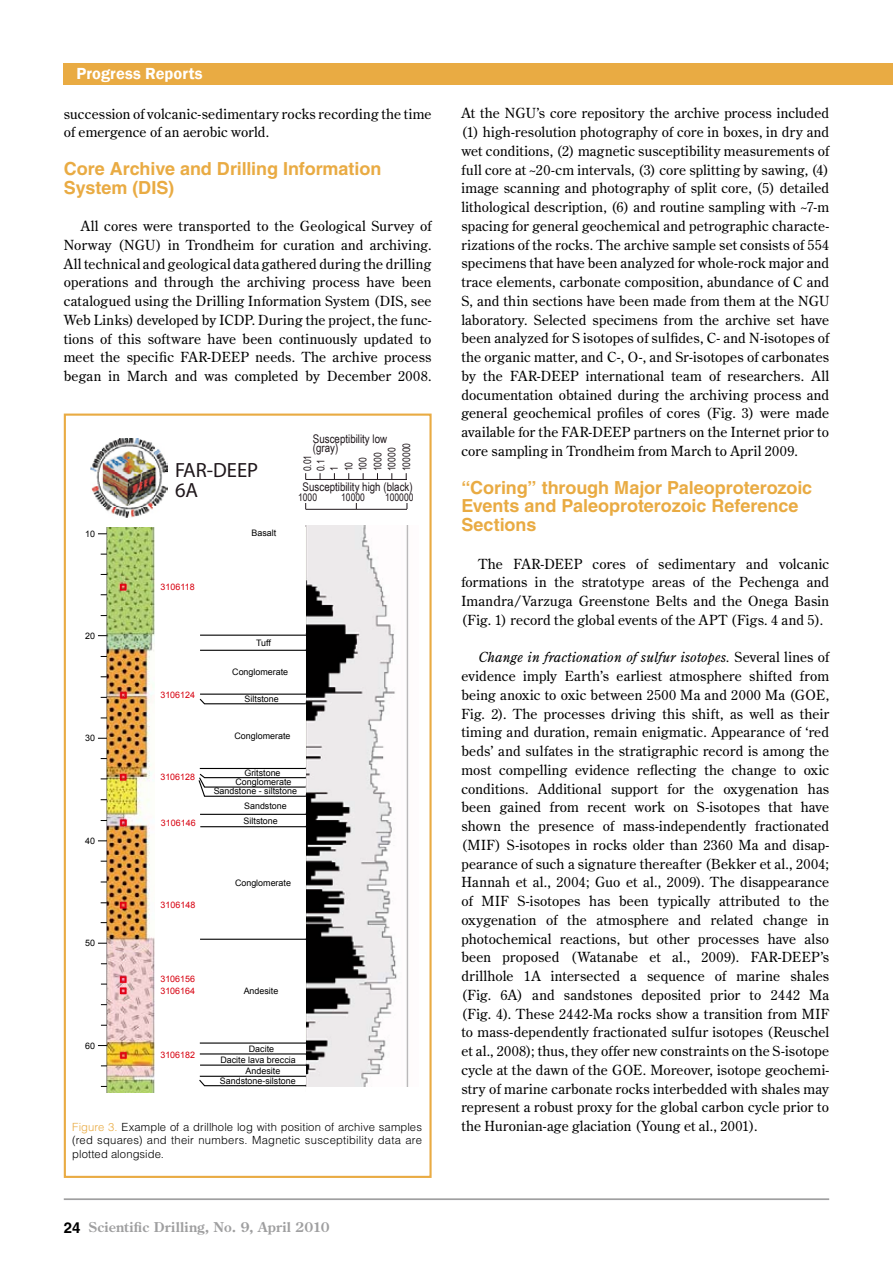
<style>
.page{position:relative;width:893px;height:1263px;background:#fff}
.page>*{position:absolute;margin:0;border:0;box-sizing:border-box;transform-origin:0 0}
.t1{font:900 20.55px/20.4px "Arial";color:#1f171b}
.t2{font:700 18px/18.8px "Helvetica LT Std";letter-spacing:-.005em;color:#e9ab43}
.t3{font:600 16.5px "Franklin Gothic";letter-spacing:.005em;color:#fff}
.t4{font:13.8px/18.8px "Century Old Style Std";letter-spacing:.015em;color:#000;text-align:justify}
.t5{font:700 13.5px "Century Old Style Std";letter-spacing:.02em;color:#9f9fa0}
.t6{font:11.85px/9.4px "Arial Narrow";color:#1f171b}
.t7{font:300 11.25px/13.5px "Helvetica LT Std";letter-spacing:.01em;color:#000}
.t8{font:10.35px/13.4px "Arial Narrow";color:#1f171b}
.t9{font:8.85px/15.1px "Arial";color:#000}
.t10{font:8.85px/11.7px "Arial";color:#d70010}
.s1{font-style:italic}
.s2{color:#e9ab43}
.s3{font-family:"Helvetica LT Std";font-size:15px;color:#000}
</style>
<div class="page">
<hr style="left:64px;top:1198px;width:765px;height:2px;background:#9f9fa0">
<div style="left:64px;top:64px;width:829px;height:21px;background:#e9ab43"></div>
<div style="left:64px;top:414px;width:368px;height:764px;border:2px solid #e9ab43"></div>
<img style="left:305px;top:526px;width:104px;height:561px">
<img style="left:107px;top:528px;width:199px;height:564px">
<hr style="left:306px;top:479px;width:101px;height:1px;background:#1f171b">
<hr style="left:306px;top:509px;width:101px;height:1px;background:#1f171b">
<img style="left:90px;top:439px;width:78px;height:78px">
<div style="left:156px;top:521px;width:148px;height:575px;background:#fff"></div>
<svg style="left:98px;top:527px;width:9px;height:566px"></svg>
<svg style="left:120px;top:584px;width:6px;height:6px"></svg>
<div style="left:120px;top:692px;width:7px;height:7px;border:1px solid #e60013"></div>
<div style="left:120px;top:774px;width:6px;height:7px;border:1px solid #e60013"></div>
<div style="left:120px;top:820px;width:7px;height:6px;border:1px solid #e60013"></div>
<svg style="left:120px;top:902px;width:6px;height:6px"></svg>
<div style="left:120px;top:976px;width:6px;height:7px;border:1px solid #e60013"></div>
<div style="left:120px;top:987px;width:6px;height:7px;border:1px solid #e60013"></div>
<div style="left:120px;top:1052px;width:7px;height:7px;border:1px solid #e60013"></div>
<hr style="left:200px;top:1042px;width:106px;height:1px;background:#000">
<hr style="left:200px;top:1053px;width:106px;height:1px;background:#000">
<hr style="left:200px;top:1064px;width:106px;height:2px;background:#000">
<hr style="left:200px;top:1076px;width:106px;height:1px;background:#000">
<svg style="left:199px;top:1078px;width:108px;height:9px"></svg>
<hr style="left:200px;top:939px;width:106px;height:1px;background:#000">
<hr style="left:200px;top:826px;width:106px;height:1px;background:#000">
<svg style="left:198px;top:773px;width:109px;height:24px"></svg>
<hr style="left:200px;top:768px;width:106px;height:1px;background:#000">
<svg style="left:199px;top:697px;width:108px;height:8px"></svg>
<hr style="left:200px;top:693px;width:106px;height:2px;background:#000">
<hr style="left:200px;top:814px;width:106px;height:1px;background:#000">
<hr style="left:200px;top:635px;width:106px;height:1px;background:#000">
<hr style="left:200px;top:650px;width:106px;height:1px;background:#000">
<p class="t3" style="left:77px;top:63px;width:128px">Progress Reports</p>
<p class="t4" style="left:64px;top:104px;width:369px">succession of volcanic-sedimentary rocks recording the time of emergence of an aerobic world.</p>
<h2 class="t2" style="left:64px;top:159px;width:319px">Core Archive and Drilling Information<br>System (DIS)</h2>
<p class="t4" style="left:64px;top:216px;width:369px;text-indent:17px">All cores were transported to the Geological Survey of Norway (NGU) in Trondheim for curation and archiving.<br>All technical and geological data gathered during the drilling operations and through the archiving process have been catalogued using the Drilling Information System (DIS, see Web Links) developed by ICDP. During the project, the func&shy;tions of this software have been continuously updated to meet the specific FAR-DEEP needs. The archive process began in March and was completed by December 2008.</p>
<p class="t9" style="left:85px;top:526px;width:11px">10</p>
<p class="t9" style="left:85px;top:628px;width:11px">20</p>
<p class="t9" style="left:85px;top:731px;width:11px">30</p>
<p class="t9" style="left:85px;top:833px;width:11px">40</p>
<p class="t9" style="left:85px;top:936px;width:11px">50</p>
<p class="t9" style="left:85px;top:1038px;width:11px">60</p>
<h1 class="t1" style="left:175px;top:459px;width:85px">FAR-DEEP<br>6A</h1>
<p class="t10" style="left:161px;top:581px;width:36px">3106118</p>
<p class="t9" style="left:252px;top:525px;width:26px">Basalt</p>
<p class="t6" style="left:313px;top:434px;width:76px">Susceptibility low (gray)</p>
<p class="t6" style="left:303px;top:482px;width:112px">Susceptibility high (black)</p>
<p class="t8" style="left:399px;top:471px;width:30px;rotate:-90deg">100000</p>
<p class="t8" style="left:385px;top:490px;width:30px">100000</p>
<p class="t8" style="left:385px;top:471px;width:25px;rotate:-90deg">10000</p>
<p class="t8" style="left:301px;top:471px;width:18px;rotate:-90deg">0.01<br>0.1<br>1</p>
<p class="t8" style="left:341px;top:471px;width:20px;line-height:14.4px;rotate:-90deg">10<br>100<br>1000</p>
<p class="t8" style="left:298px;top:490px;width:20px">1000</p>
<p class="t8" style="left:341px;top:490px;width:25px">10000</p>
<p class="t10" style="left:160px;top:689px;width:36px">3106124</p>
<p class="t9" style="left:256px;top:635px;width:16px">Tuff</p>
<p class="t9" style="left:232px;top:665px;width:58px">Conglomerate</p>
<p class="t9" style="left:245px;top:691px;width:36px">Siltstone</p>
<p class="t10" style="left:160px;top:771px;width:36px">3106128</p>
<p class="t10" style="left:161px;top:817px;width:36px">3106146</p>
<p class="t9" style="left:234px;top:728px;width:58px">Conglomerate</p>
<p class="t9" style="left:235px;top:775px;width:58px">Conglomerate</p>
<p class="t9" style="left:244px;top:765px;width:38px">Gritstone</p>
<p class="t9" style="left:244px;top:798px;width:45px">Sandstone<br>Siltstone</p>
<p class="t9" style="left:214px;top:784px;width:85px">Sandstone - siltstone</p>
<p class="t10" style="left:161px;top:899px;width:36px">3106148</p>
<p class="t9" style="left:235px;top:875px;width:58px">Conglomerate</p>
<p class="t10" style="left:160px;top:973px;width:36px">3106156<br>3106164</p>
<p class="t10" style="left:160px;top:1049px;width:36px">3106182</p>
<p class="t9" style="left:244px;top:983px;width:36px">Andesite</p>
<p class="t9" style="left:249px;top:1041px;width:27px">Dacite</p>
<p class="t9" style="left:246px;top:1063px;width:36px">Andesite</p>
<p class="t9" style="left:220px;top:1052px;width:77px">Dacite lava breccia</p>
<p class="t9" style="left:220px;top:1073px;width:77px">Sandstone-silstone</p>
<p class="t4" style="left:461px;top:104px;width:369px">At the NGU’s core repository the archive process included (1) high-resolution photography of core in boxes, in dry and wet conditions, (2) magnetic susceptibility measurements of full core at ~20-cm intervals, (3) core splitting by sawing, (4) image scanning and photography of split core, (5) detailed lithological description, (6) and routine sampling with ~7-m spacing for general geochemical and petrographic characte&shy;rizations of the rocks. The archive sample set consists of 554 specimens that have been analyzed for whole-rock major and trace elements, carbonate composition, abundance of C and S, and thin sections have been made from them at the NGU laboratory. Selected specimens from the archive set have been analyzed for S isotopes of sulfides, C- and N-isotopes of the organic matter, and C-, O-, and Sr-isotopes of carbonates by the FAR-DEEP international team of researchers. All documentation obtained during the archiving process and general geochemical profiles of cores (Fig. 3) were made available for the FAR-DEEP partners on the Internet prior to core sampling in Trondheim from March to April 2009.</p>
<h2 class="t2" style="left:461px;top:478px;width:352px">“Coring” through Major Paleoproterozoic<br>Events and Paleoproterozoic Reference<br>Sections</h2>
<p class="t4" style="left:461px;top:554px;width:369px;text-indent:17px">The FAR-DEEP cores of sedimentary and volcanic formations in the stratotype areas of the Pechenga and Imandra/Varzuga Greenstone Belts and the Onega Basin (Fig. 1) record the global events of the APT (Figs. 4 and 5).</p>
<p class="t4" style="left:461px;top:648px;width:369px;text-indent:17px"><span class="s1">Change in fractionation of sulfur isotopes.</span> Several lines of evidence imply Earth’s earliest atmosphere shifted from being anoxic to oxic between 2500 Ma and 2000 Ma (GOE, Fig. 2). The processes driving this shift, as well as their timing and duration, remain enigmatic. Appearance of ‘red beds’ and sulfates in the stratigraphic record is among the most compelling evidence reflecting the change to oxic conditions. Additional support for the oxygenation has been gained from recent work on S-isotopes that have shown the presence of mass-independently fractionated (MIF) S-isotopes in rocks older than 2360 Ma and disap&shy;pearance of such a signature thereafter (Bekker et al., 2004; Hannah et al., 2004; Guo et al., 2009). The disappearance of MIF S-isotopes has been typically attributed to the oxygenation of the atmosphere and related change in photochemical reactions, but other processes have also been proposed (Watanabe et al., 2009). FAR-DEEP’s drillhole 1A intersected a sequence of marine shales (Fig. 6A) and sandstones deposited prior to 2442 Ma (Fig. 4). These 2442-Ma rocks show a transition from MIF to mass-dependently fractionated sulfur isotopes (Reuschel et al., 2008); thus, they offer new constraints on the S-isotope cycle at the dawn of the GOE. Moreover, isotope geochemi&shy;stry of marine carbonate rocks interbedded with shales may represent a robust proxy for the global carbon cycle prior to</p>
<p class="t7" style="left:72px;top:1120px;width:351px"><span class="s2">Figure 3.</span> Example of a drillhole log with position of archive samples</p>
<p class="t4" style="left:461px;top:1116px;width:298px">the Huronian-age glaciation (Young et al., 2001).</p>
<p class="t7" style="left:72px;top:1133px;width:351px">(red squares) and their numbers. Magnetic susceptibility data are plotted alongside.</p>
<p class="t5" style="left:64px;top:1218px;width:267px"><span class="s3">24</span> Scientific Drilling, No. 9, April 2010</p>
</div>
